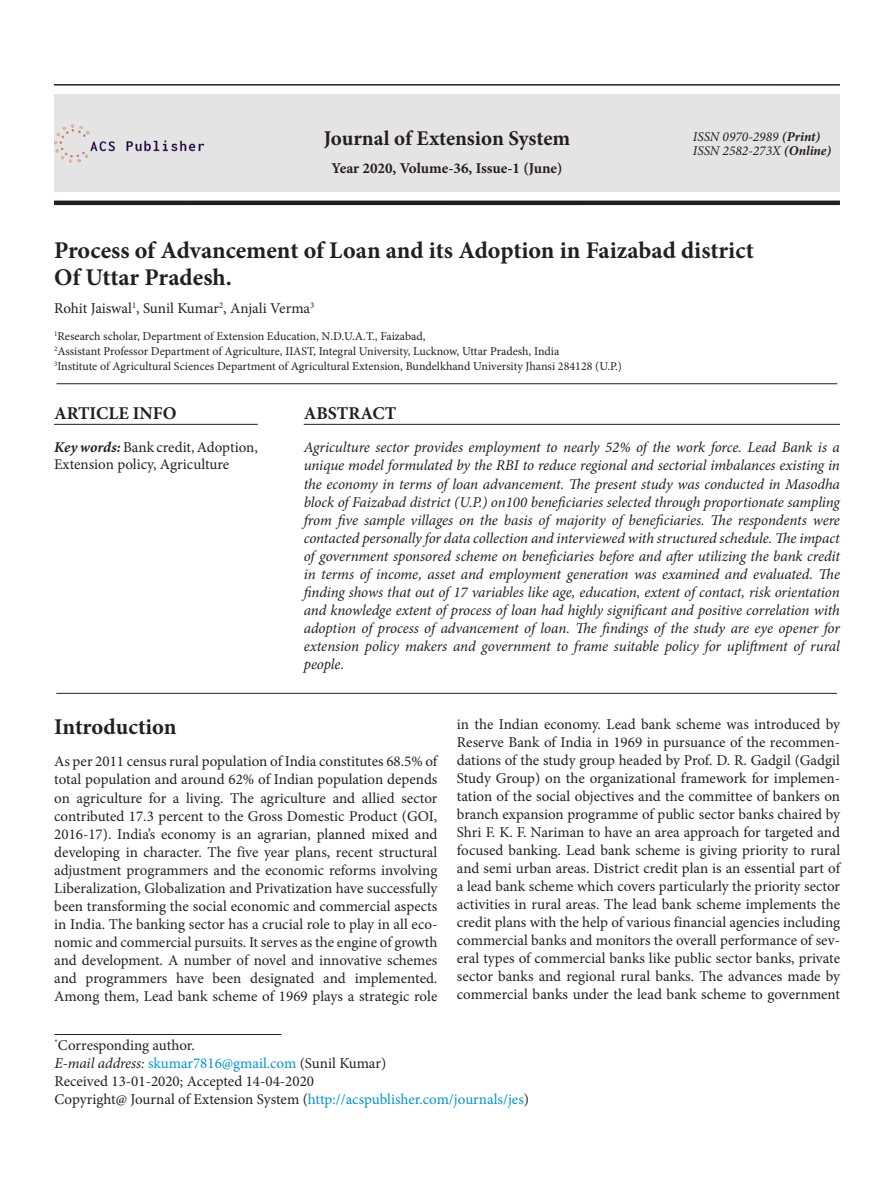
<style>
.page{position:relative;width:894px;height:1191px;background:#fff}
.page>*{position:absolute;margin:0;border:0;box-sizing:border-box;transform-origin:0 0}
.article_title{font:700 24px/27px "Minion Pro";color:#231f20}
.head-1{font:700 22.5px "Minion Pro";letter-spacing:-.005em;color:#231f20}
.t1{font:700 21px "Minion Pro";letter-spacing:-.005em;color:#231f20}
.Article_Info{font:700 18px "Minion Pro";color:#231f20}
.Abstract{font:700 18px "Minion Pro";color:#231f20}
.para-1{font:15px/18px "Minion Pro";color:#231f20;text-align:justify}
.abstract_text{font:italic 15px/18px "Minion Pro";letter-spacing:-.01em;color:#231f20;text-align:justify}
.t2{font:15px "Minion Pro";color:#0095d5}
.author_name{font:15px "Minion Pro";color:#231f20}
.t3{font:700 15px "Minion Pro";color:#231f20}
.t4{font:italic 13.5px "Minion Pro";color:#231f20}
.author-affil{font:12px "Minion Pro";color:#231f20}
.s1{font-weight:700}
.s2{font-weight:700;font-style:italic}
.s3{font-style:italic;color:#231f20}
.s4{color:#231f20}
.s5{color:#0095d5}
</style>
<div class="page">
<hr style="left:54px;top:424px;width:204px;height:1px;background:#231f20">
<hr style="left:303px;top:424px;width:536px;height:1px;background:#231f20">
<hr style="left:56px;top:692px;width:780px;height:1px;background:#231f20">
<hr style="left:54px;top:1033px;width:227px;height:1px;background:#231f20">
<hr style="left:54px;top:84px;width:785px;height:2px;background:#231f20">
<div style="left:54px;top:200px;width:785px;height:5px;background:#231f20"></div>
<div style="left:54px;top:94px;width:785px;height:98px;background:#e4e4e4"></div>
<img style="left:54px;top:124px;width:150px;height:38px">
<hr style="left:57px;top:383px;width:780px;height:1px;background:#231f20">
<p class="t1" style="left:324px;top:123px;width:248px">Journal of Extension System</p>
<p class="t3" style="left:331px;top:158px;width:232px">Year 2020, Volume-36, Issue-1 (June)</p>
<p class="t4" style="left:692px;top:127px;width:129px">ISSN 0970-2989 <span class="s1">(Print)</span></p>
<p class="t4" style="left:692px;top:141px;width:140px">ISSN 2582-273X <span class="s1">(Online)</span></p>
<p class="article_title" style="left:54px;top:236px;width:701px">Process of Advancement of Loan and its Adoption in Faizabad district<br>Of Uttar Pradesh.</p>
<p class="author_name" style="left:54px;top:298px;width:262px">Rohit Jaiswal<sup>1</sup>, Sunil Kumar<sup>2</sup>, Anjali Verma<sup>3</sup></p>
<p class="author-affil" style="left:54px;top:328px;width:373px"><sup>1</sup>Research scholar, Department of Extension Education, N.D.U.A.T., Faizabad,</p>
<p class="author-affil" style="left:54px;top:343px;width:506px"><sup>2</sup>Assistant Professor Department of Agriculture, IIAST, Integral University, Lucknow, Uttar Pradesh, India</p>
<p class="author-affil" style="left:54px;top:358px;width:569px"><sup>3</sup>Institute of Agricultural Sciences Department of Agricultural Extension, Bundelkhand University Jhansi 284128 (U.P.)</p>
<p class="Article_Info" style="left:54px;top:401px;width:124px">ARTICLE INFO</p>
<p class="para-1" style="left:54px;top:438px;width:205px;line-height:17.2px"><span class="s2">Key words:</span> Bank credit, Adoption,<br>Extension policy, Agriculture</p>
<p class="Abstract" style="left:303px;top:401px;width:94px">ABSTRACT</p>
<p class="abstract_text" style="left:303px;top:438px;width:537px">Agriculture sector provides employment to nearly 52% of the work force. Lead Bank is a unique model formulated by the RBI to reduce regional and sectorial imbalances existing in the economy in terms of loan advancement. The present study was conducted in Masodha block of Faizabad district (U.P.) on100 beneficiaries selected through proportionate sampling from five sample villages on the basis of majority of beneficiaries. The respondents were contacted personally for data collection and interviewed with structured schedule. The impact of government sponsored scheme on beneficiaries before and after utilizing the bank credit in terms of income, asset and employment generation was examined and evaluated. The finding shows that out of 17 variables like age, education, extent of contact, risk orientation and knowledge extent of process of loan had highly significant and positive correlation with adoption of process of advancement of loan. The findings of the study are eye opener for extension policy makers and government to frame suitable policy for upliftment of rural people.</p>
<p class="head-1" style="left:54px;top:711px;width:124px">Introduction</p>
<p class="para-1" style="left:54px;top:752px;width:384px">As per 2011 census rural population of India constitutes 68.5% of total population and around 62% of Indian population depends on agriculture for a living. The agriculture and allied sector contributed 17.3 percent to the Gross Domestic Product (GOI, 2016-17). India’s economy is an agrarian, planned mixed and developing in character. The five year plans, recent structural adjustment programmers and the economic reforms involving Liberalization, Globalization and Privatization have successfully been transforming the social economic and commercial aspects in India. The banking sector has a crucial role to play in all eco&shy;nomic and commercial pursuits. It serves as the engine of growth and development. A number of novel and innovative schemes and programmers have been designated and implemented.<br>Among them, Lead bank scheme of 1969 plays a strategic role</p>
<p class="para-1" style="left:457px;top:715px;width:384px">in the Indian economy. Lead bank scheme was introduced by Reserve Bank of India in 1969 in pursuance of the recommen&shy;dations of the study group headed by Prof. D. R. Gadgil (Gadgil Study Group) on the organizational framework for implemen&shy;tation of the social objectives and the committee of bankers on branch expansion programme of public sector banks chaired by Shri F. K. F. Nariman to have an area approach for targeted and focused banking. Lead bank scheme is giving priority to rural and semi urban areas. District credit plan is an essential part of a lead bank scheme which covers particularly the priority sector activities in rural areas. The lead bank scheme implements the credit plans with the help of various financial agencies including commercial banks and monitors the overall performance of sev&shy;eral types of commercial banks like public sector banks, private sector banks and regional rural banks. The advances made by commercial banks under the lead bank scheme to government</p>
<p class="para-1" style="left:54px;top:1035px;width:142px"><sup>*</sup>Corresponding author.</p>
<p class="t2" style="left:54px;top:1052px;width:333px"><span class="s3">E-mail address:</span> skumar7816@gmail.com <span class="s4">(Sunil Kumar)</span></p>
<p class="para-1" style="left:54px;top:1071px;width:261px">Received 13-01-2020; Accepted 14-04-2020</p>
<p class="para-1" style="left:54px;top:1089px;width:476px">Copyright@ Journal of Extension System (<span class="s5">http://acspublisher.com/journals/jes</span>)</p>
</div>
